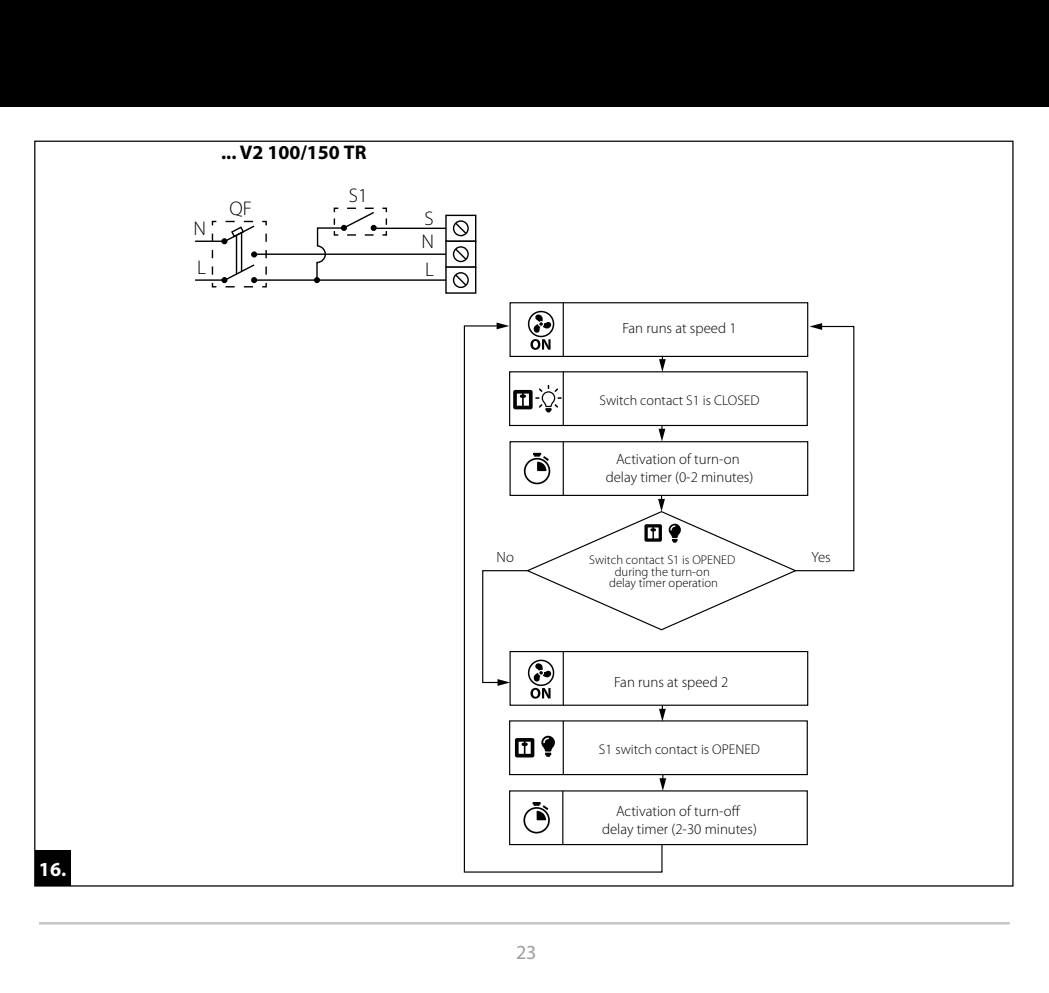
<style>
.page{position:relative;width:1049px;height:993px;background:#fff}
.page>*{position:absolute;margin:0;border:0;box-sizing:border-box;transform-origin:0 0}
.t1{font:700 20px "Myriad Pro";color:#fff}
.t2{font:20px "Myriad Pro";color:#9d9d9c}
.t3{font:700 19.75px "Myriad Pro";color:#000}
.t4{font:300 19.75px/23.5px "Myriad Pro";color:#000}
.t5{font:300 14.75px/17.8px "Myriad Pro";color:#000;text-align:center}
.t6{font:300 14px "Myriad Pro";color:#000}
.t7{font:300 12.75px/11.8px "Myriad Pro";color:#000;text-align:center}
</style>
<div class="page">
<div style="left:0;top:0;width:1049px;height:106px;background:#000"></div>
<hr style="left:39px;top:921px;width:971px;height:3px;background:#c6c6c6">
<div style="left:35px;top:850px;width:35px;height:35px;background:#000"></div>
<div style="left:445px;top:214px;width:31px;height:28px;border:1px solid #000"></div>
<div style="left:453px;top:220px;width:16px;height:16px;border:1px solid #000;border-radius:50%"></div>
<svg style="left:454px;top:221px;width:14px;height:14px"></svg>
<div style="left:445px;top:240px;width:31px;height:28px;border:1px solid #000"></div>
<div style="left:453px;top:246px;width:16px;height:16px;border:1px solid #000;border-radius:50%"></div>
<svg style="left:454px;top:247px;width:14px;height:14px"></svg>
<div style="left:445px;top:266px;width:31px;height:27px;border:1px solid #000"></div>
<div style="left:453px;top:272px;width:16px;height:16px;border:1px solid #000;border-radius:50%"></div>
<svg style="left:454px;top:273px;width:14px;height:14px"></svg>
<hr style="left:195px;top:279px;width:29px;height:2px;background:#000">
<hr style="left:254px;top:279px;width:192px;height:2px;background:#000">
<hr style="left:195px;top:240px;width:29px;height:2px;background:#000">
<hr style="left:254px;top:253px;width:192px;height:2px;background:#000">
<hr style="left:374px;top:227px;width:72px;height:2px;background:#000">
<svg style="left:314px;top:207px;width:74px;height:76px"></svg>
<svg style="left:463px;top:325px;width:200px;height:547px"></svg>
<svg style="left:515px;top:737px;width:19px;height:20px"></svg>
<svg style="left:541px;top:735px;width:14px;height:21px"></svg>
<hr style="left:563px;top:651px;width:1px;height:54px;background:#000">
<hr style="left:563px;top:720px;width:1px;height:54px;background:#000">
<svg style="left:659px;top:705px;width:7px;height:16px"></svg>
<div style="left:509px;top:302px;width:299px;height:55px;border:1px solid #000"></div>
<hr style="left:563px;top:302px;width:1px;height:54px;background:#000">
<svg style="left:659px;top:774px;width:7px;height:16px"></svg>
<hr style="left:562px;top:790px;width:1px;height:54px;background:#000">
<svg style="left:523px;top:801px;width:27px;height:32px"></svg>
<svg style="left:211px;top:220px;width:56px;height:68px"></svg>
<svg style="left:481px;top:311px;width:374px;height:387px"></svg>
<h1 class="t1" style="left:39px;top:855px;width:29px">16.</h1>
<h2 class="t4" style="left:193px;top:209px;width:14px;line-height:38.8px">N<br>L</h2>
<h2 class="t3" style="left:221px;top:140px;width:147px">... V2 100/150 ТR</h2>
<h2 class="t4" style="left:229px;top:197px;width:24px">QF</h2>
<h2 class="t4" style="left:349px;top:184px;width:20px">S1</h2>
<h2 class="t4" style="left:421px;top:206px;width:14px">S<br>N</h2>
<h2 class="t4" style="left:425px;top:258px;width:10px">L</h2>
<p class="t5" style="left:622px;top:319px;width:116px">Fan runs at speed 1</p>
<p class="t6" style="left:599px;top:392px;width:162px">Switch contact S1 is CLOSED</p>
<p class="t5" style="left:606px;top:450px;width:149px">Activation of turn-on delay timer (0-2 minutes)</p>
<p class="t5" style="left:497px;top:548px;width:19px">No</p>
<p class="t5" style="left:811px;top:548px;width:21px">Yes</p>
<p class="t7" style="left:589px;top:553px;width:148px">Switch contact S1 is OPENED during the turn-on<br>delay timer operation</p>
<p class="t5" style="left:614px;top:673px;width:116px">Fan runs at speed 2</p>
<p class="t6" style="left:599px;top:741px;width:163px">S1 switch contact is OPENED</p>
<h1 class="t2" style="left:516px;top:939px;width:22px">23</h1>
<p class="t5" style="left:602px;top:802px;width:156px">Activation of turn-off delay timer (2-30 minutes)</p>
</div>
